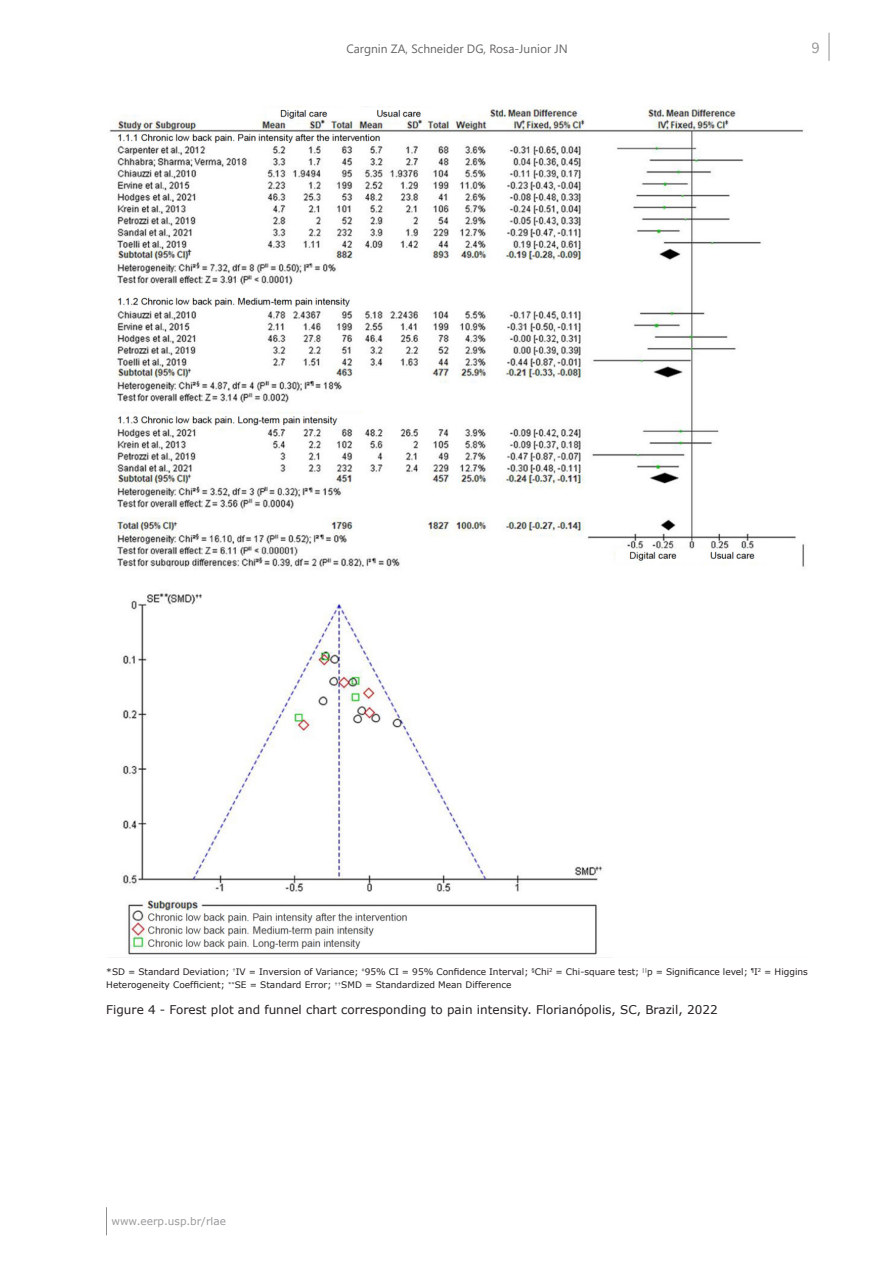
<style>
.page{position:relative;width:893px;height:1263px;background:#fff}
.page>*{position:absolute;margin:0;border:0;box-sizing:border-box;transform-origin:0 0}
.t1{font:13.5px "Geneva";color:#6c6d70}
.Título_de_figura{font:12px "Verdana";color:#231f20}
.t2{font:12px "Segoe UI";color:#231f20}
.t3{font:10.5px "Verdana";color:#6c6d70}
.Rodapé_Fig{font:9px/13.5px "Verdana";color:#231f20}
</style>
<div class="page">
<svg style="left:106px;top:1207px;width:1px;height:28px"></svg>
<svg style="left:829px;top:33px;width:1px;height:28px"></svg>
<img style="left:109px;top:106px;width:696px;height:849px">
<h2 class="t2" style="left:346px;top:38px;width:223px">Cargnin ZA, Schneider DG, Rosa-Junior JN</h2>
<h1 class="t1" style="left:812px;top:40px;width:11px">9</h1>
<p class="Rodapé_Fig" style="left:106px;top:965px;width:703px">*SD = Standard Deviation; <sup>†</sup>IV = Inversion of Variance; <sup>‡</sup>95% CI = 95% Confidence Interval; <sup>§</sup>Chi<sup>2</sup> = Chi-square test; <sup>||</sup>p = Significance level; <sup>¶</sup>I<sup>2</sup> = Higgins<br>Heterogeneity Coefficient; <sup>**</sup>SE = Standard Error; <sup>††</sup>SMD = Standardized Mean Difference</p>
<p class="Título_de_figura" style="left:106px;top:1002px;width:613px">Figure 4 - Forest plot and funnel chart corresponding to pain intensity. Florianópolis, SC, Brazil, 2022</p>
<p class="t3" style="left:111px;top:1215px;width:116px">www.eerp.usp.br/rlae</p>
</div>
